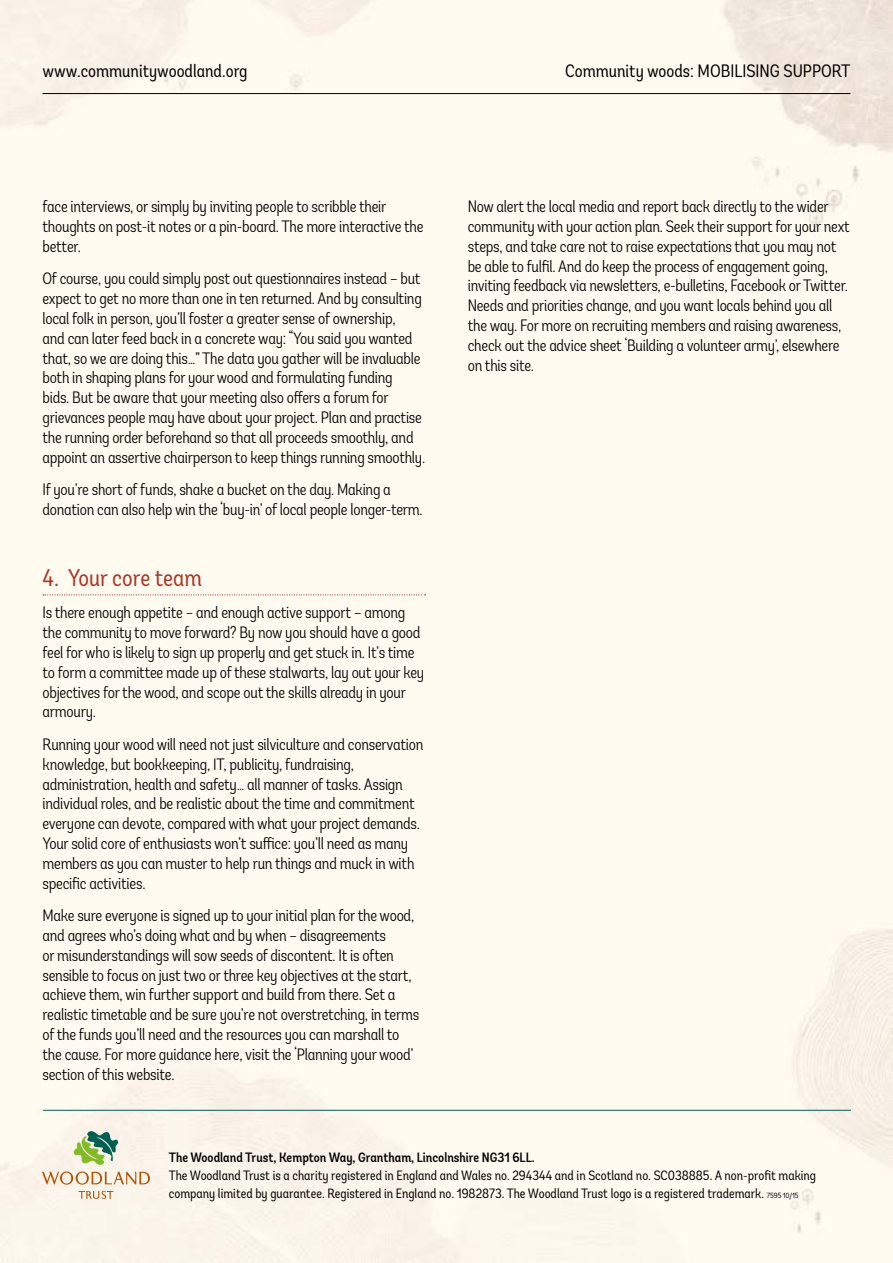
<style>
.page{position:relative;width:893px;height:1263px;background:#fffbf0}
.page>*{position:absolute;margin:0;border:0;box-sizing:border-box;transform-origin:0 0}
.t1{font:condensed 24px "Andes";color:#ac3422}
.t2{font:condensed 18px "Andes";color:#000}
.t3{font:300 condensed 16.5px/19.8px "Andes";letter-spacing:-.015em;color:#000}
.t4{font:condensed 13.5px/18px "Andes";color:#000}
.t5{font:500 condensed 13.5px "Andes";color:#000}
.s1{font-size:7.5px}
</style>
<div class="page">
<hr style="left:43px;top:93px;width:807px;height:1px;background:#000">
<svg style="left:43px;top:594px;width:383px;height:1px"></svg>
<svg style="left:74px;top:1131px;width:44px;height:34px"></svg>
<svg style="left:42px;top:1171px;width:108px;height:13px"></svg>
<svg style="left:79px;top:1191px;width:34px;height:8px"></svg>
<hr style="left:43px;top:1110px;width:808px;height:1px;background:#005f50">
<p class="t2" style="left:43px;top:60px;width:207px">www.communitywoodland.org</p>
<p class="t2" style="left:565px;top:60px;width:287px">Community woods: MOBILISING SUPPORT</p>
<p class="t3" style="left:43px;top:197px;width:382px">face interviews, or simply by inviting people to scribble their thoughts on post-it notes or a pin-board. The more interactive the better.</p>
<p class="t3" style="left:43px;top:269px;width:384px">Of course, you could simply post out questionnaires instead – but expect to get no more than one in ten returned. And by consulting local folk in person, you’ll foster a greater sense of ownership,<br>and can later feed back in a concrete way: “You said you wanted that, so we are doing this…” The data you gather will be invaluable both in shaping plans for your wood and formulating funding<br>bids. But be aware that your meeting also offers a forum for grievances people may have about your project. Plan and practise the running order beforehand so that all proceeds smoothly, and appoint an assertive chairperson to keep things running smoothly.</p>
<p class="t3" style="left:43px;top:480px;width:382px">If you’re short of funds, shake a bucket on the day. Making a donation can also help win the ‘buy-in’ of local people longer-term.</p>
<h1 class="t1" style="left:43px;top:563px;width:161px">4. Your core team</h1>
<p class="t3" style="left:43px;top:603px;width:383px">Is there enough appetite – and enough active support – among the community to move forward? By now you should have a good feel for who is likely to sign up properly and get stuck in. It’s time to form a committee made up of these stalwarts, lay out your key objectives for the wood, and scope out the skills already in your armoury.</p>
<p class="t3" style="left:43px;top:734px;width:382px">Running your wood will need not just silviculture and conservation knowledge, but bookkeeping, IT, publicity, fundraising, administration, health and safety… all manner of tasks. Assign individual roles, and be realistic about the time and commitment everyone can devote, compared with what your project demands.<br>Your solid core of enthusiasts won’t suffice: you’ll need as many members as you can muster to help run things and muck in with specific activities.</p>
<p class="t3" style="left:43px;top:905px;width:378px">Make sure everyone is signed up to your initial plan for the wood, and agrees who’s doing what and by when – disagreements<br>or misunderstandings will sow seeds of discontent. It is often sensible to focus on just two or three key objectives at the start, achieve them, win further support and build from there. Set a realistic timetable and be sure you’re not overstretching, in terms of the funds you’ll need and the resources you can marshall to the cause. For more guidance here, visit the ‘Planning your wood’ section of this website.</p>
<p class="t3" style="left:468px;top:197px;width:384px">Now alert the local media and report back directly to the wider community with your action plan. Seek their support for your next steps, and take care not to raise expectations that you may not be able to fulfil. And do keep the process of engagement going, inviting feedback via newsletters, e-bulletins, Facebook or Twitter.<br>Needs and priorities change, and you want locals behind you all the way. For more on recruiting members and raising awareness, check out the advice sheet ‘Building a volunteer army’, elsewhere on this site.</p>
<p class="t5" style="left:169px;top:1149px;width:367px">The Woodland Trust, Kempton Way, Grantham, Lincolnshire NG31 6LL.</p>
<p class="t4" style="left:169px;top:1166px;width:649px">The Woodland Trust is a charity registered in England and Wales no. 294344 and in Scotland no. SC038885. A non-profit making company limited by guarantee. Registered in England no. 1982873. The Woodland Trust logo is a registered trademark. <span class="s1">7595 10/15</span></p>
</div>
